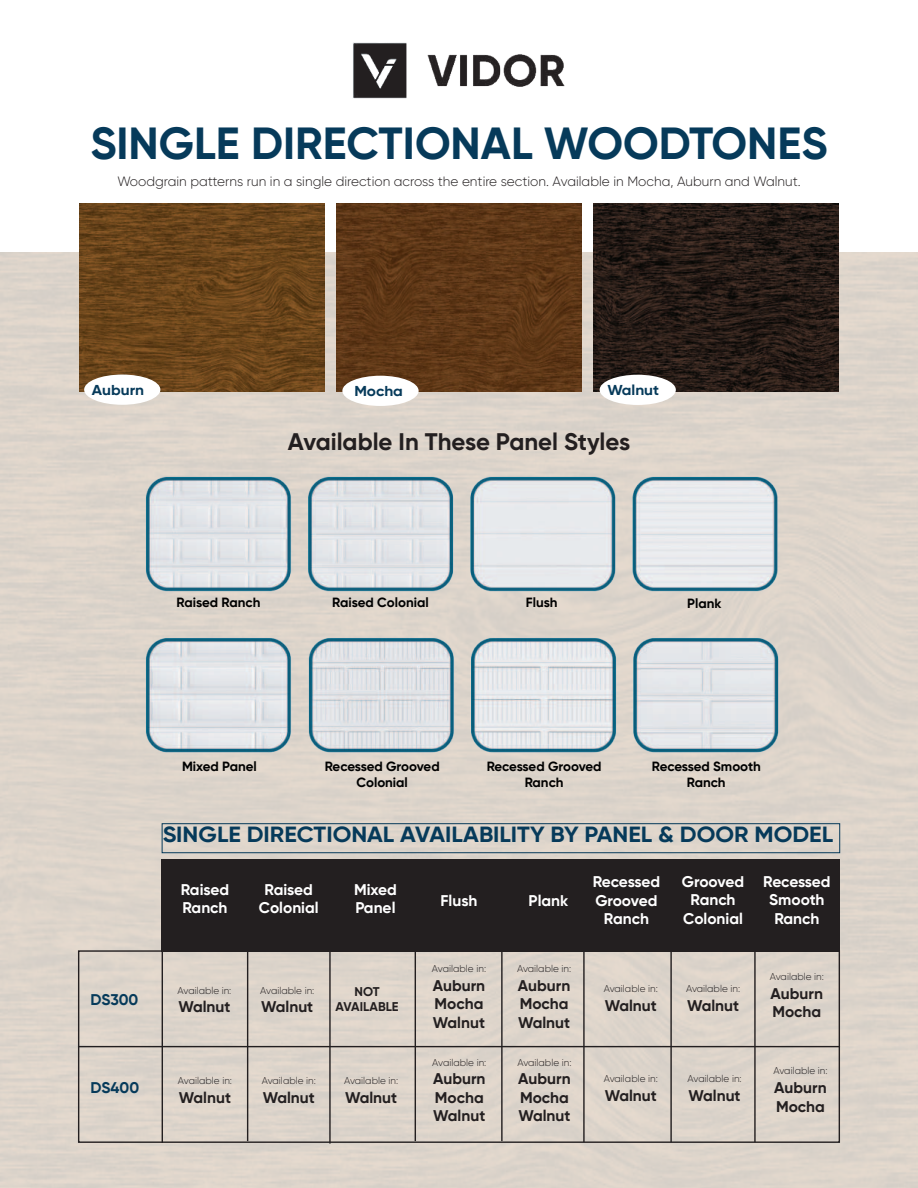
<style>
.page{position:relative;width:918px;height:1188px;background:#fff}
.page>*{position:absolute;margin:0;border:0;box-sizing:border-box;transform-origin:0 0}
.t1{font:700 45px "Gilroy";color:#063a5a}
.t2{font:700 24px "Gilroy";color:#231f20}
.t3{font:700 22.05px "Gilroy";color:#063a5a;scale:1.07 1}
.t4{font:700 15.45px/18.6px "Gilroy";color:#231f20;text-align:justify}
.t5{font:700 15.45px/18.6px "Gilroy";letter-spacing:-.005em;color:#fff;text-align:center}
.t6{font:700 15.45px "Gilroy";color:#063a5a}
.t7{font:700 14.4px "Gilroy";color:#063a5a;scale:1.07 1}
.t8{font:300 13.5px "Gilroy";color:#231f20}
.t9{font:700 13.35px/16px "Gilroy";letter-spacing:-.005em;color:#000;text-align:center}
.t10{font:700 12.75px/15.3px "Gilroy";color:#231f20;text-align:center}
.t11{font:300 9.9px "Gilroy";color:#231f20}
</style>
<div class="page">
<div style="left:0;top:253px;width:918px;height:935px;background:#ddd4cb"></div>
<div style="left:78px;top:950px;width:762px;height:193px;border:1px solid #231f20"></div>
<hr style="left:78px;top:1046px;width:762px;height:1px;background:#231f20">
<div style="left:162px;top:859px;width:678px;height:92px;background:#231f20"></div>
<div style="left:162px;top:823px;width:678px;height:30px;border:1px solid #063a5a"></div>
<hr style="left:162px;top:950px;width:1px;height:193px;background:#231f20">
<hr style="left:247px;top:949px;width:1px;height:192px;background:#231f20">
<hr style="left:329px;top:951px;width:2px;height:193px;background:#231f20">
<hr style="left:415px;top:949px;width:1px;height:192px;background:#231f20">
<hr style="left:501px;top:949px;width:2px;height:192px;background:#231f20">
<hr style="left:583px;top:950px;width:2px;height:192px;background:#231f20">
<hr style="left:670px;top:950px;width:2px;height:192px;background:#231f20">
<hr style="left:754px;top:950px;width:2px;height:192px;background:#231f20">
<img style="left:80px;top:203px;width:245px;height:189px">
<img style="left:336px;top:203px;width:246px;height:189px">
<img style="left:593px;top:203px;width:245px;height:189px">
<div style="left:84px;top:375px;width:76px;height:30px;background:#fff;border-radius:50%"></div>
<div style="left:342px;top:376px;width:77px;height:30px;background:#fff;border-radius:50%"></div>
<div style="left:600px;top:375px;width:76px;height:30px;background:#fff;border-radius:50%"></div>
<img style="left:353px;top:42px;width:212px;height:57px">
<img style="left:66px;top:469px;width:798px;height:302px">
<h1 class="t1" style="left:90px;top:126px;width:739px">SINGLE DIRECTIONAL WOODTONES</h1>
<h3 class="t8" style="left:117px;top:176px;width:685px">Woodgrain patterns run in a single direction across the entire section. Available in Mocha, Auburn and Walnut.</h3>
<h3 class="t7" style="left:92px;top:384px;width:50px">Auburn</h3>
<h3 class="t7" style="left:354px;top:386px;width:47px">Mocha</h3>
<h3 class="t7" style="left:607px;top:385px;width:50px">Walnut</h3>
<h2 class="t2" style="left:288px;top:433px;width:344px">Available In These Panel Styles</h2>
<h3 class="t9" style="left:177px;top:596px;width:85px">Raised Ranch</h3>
<h3 class="t9" style="left:332px;top:596px;width:98px">Raised Colonial</h3>
<h3 class="t9" style="left:526px;top:596px;width:33px">Flush</h3>
<h3 class="t9" style="left:687px;top:596px;width:36px">Plank</h3>
<h3 class="t9" style="left:182px;top:759px;width:76px">Mixed Panel</h3>
<h3 class="t9" style="left:325px;top:759px;width:116px">Recessed Grooved<br>Colonial</h3>
<h3 class="t9" style="left:652px;top:759px;width:111px">Recessed Smooth<br>Ranch</h3>
<h3 class="t9" style="left:487px;top:759px;width:116px">Recessed Grooved<br>Ranch</h3>
<h3 class="t3" style="left:163px;top:826px;width:628px">SINGLE DIRECTIONAL AVAILABILITY BY PANEL &amp; DOOR MODEL</h3>
<h3 class="t6" style="left:91px;top:994px;width:49px">DS300</h3>
<h3 class="t6" style="left:91px;top:1082px;width:50px">DS400</h3>
<h3 class="t5" style="left:181px;top:881px;width:50px;text-align:left">Raised<br>Ranch</h3>
<h3 class="t5" style="left:259px;top:881px;width:61px">Raised<br>Colonial</h3>
<h3 class="t5" style="left:354px;top:881px;width:44px;text-align:left">Mixed<br>Panel</h3>
<h3 class="t5" style="left:441px;top:893px;width:38px">Flush</h3>
<h3 class="t5" style="left:529px;top:893px;width:41px">Plank</h3>
<h3 class="t5" style="left:593px;top:874px;width:69px">Recessed<br>Grooved<br>Ranch</h3>
<h3 class="t5" style="left:682px;top:873px;width:64px">Grooved<br>Ranch<br>Colonial</h3>
<h3 class="t5" style="left:763px;top:873px;width:69px">Recessed<br>Smooth<br>Ranch</h3>
<p class="t11" style="left:177px;top:986px;width:55px">Available in:</p>
<h3 class="t4" style="left:178px;top:999px;width:54px">Walnut</h3>
<p class="t11" style="left:178px;top:1077px;width:56px">Available in:</p>
<h3 class="t4" style="left:179px;top:1089px;width:54px">Walnut</h3>
<p class="t11" style="left:260px;top:986px;width:56px">Available in:</p>
<h3 class="t4" style="left:261px;top:999px;width:54px">Walnut</h3>
<p class="t10" style="left:336px;top:985px;width:65px">NOT<br>AVAILABLE</p>
<p class="t11" style="left:262px;top:1077px;width:56px">Available in:</p>
<h3 class="t4" style="left:263px;top:1089px;width:54px">Walnut</h3>
<p class="t11" style="left:344px;top:1077px;width:56px">Available in:</p>
<h3 class="t4" style="left:345px;top:1089px;width:54px">Walnut</h3>
<p class="t11" style="left:432px;top:965px;width:56px">Available in:</p>
<h3 class="t4" style="left:433px;top:977px;width:54px">Auburn Mocha Walnut</h3>
<p class="t11" style="left:432px;top:1058px;width:56px">Available in:</p>
<h3 class="t4" style="left:433px;top:1071px;width:54px">Auburn Mocha Walnut</h3>
<p class="t11" style="left:517px;top:965px;width:56px">Available in:</p>
<h3 class="t4" style="left:518px;top:977px;width:54px">Auburn Mocha Walnut</h3>
<p class="t11" style="left:517px;top:1058px;width:56px">Available in:</p>
<h3 class="t4" style="left:518px;top:1071px;width:54px">Auburn Mocha Walnut</h3>
<p class="t11" style="left:604px;top:985px;width:56px">Available in:</p>
<h3 class="t4" style="left:605px;top:997px;width:54px">Walnut</h3>
<p class="t11" style="left:604px;top:1075px;width:56px">Available in:</p>
<h3 class="t4" style="left:605px;top:1088px;width:54px">Walnut</h3>
<p class="t11" style="left:686px;top:985px;width:56px">Available in:</p>
<h3 class="t4" style="left:687px;top:997px;width:54px">Walnut</h3>
<p class="t11" style="left:688px;top:1075px;width:56px">Available in:</p>
<h3 class="t4" style="left:689px;top:1088px;width:54px">Walnut</h3>
<p class="t11" style="left:770px;top:973px;width:56px">Available in:</p>
<h3 class="t4" style="left:771px;top:985px;width:54px">Auburn<br>Mocha</h3>
<p class="t11" style="left:773px;top:1067px;width:56px">Available in:</p>
<h3 class="t4" style="left:774px;top:1080px;width:54px">Auburn<br>Mocha</h3>
</div>
